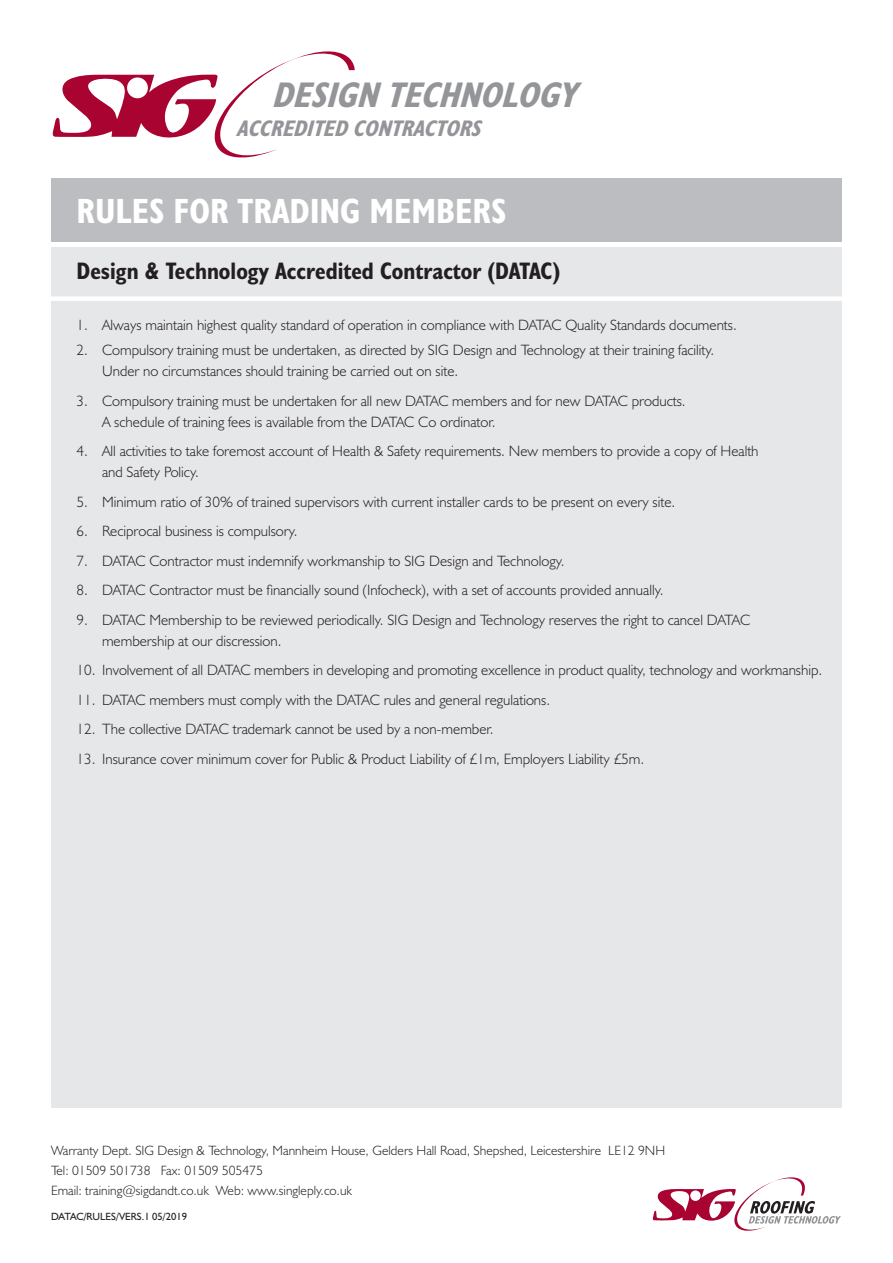
<style>
.page{position:relative;width:893px;height:1263px;background:#fff}
.page>*{position:absolute;margin:0;border:0;box-sizing:border-box;transform-origin:0 0}
.t1{font:italic 700 condensed 35.85px "Humanist 521 BT";color:#939598}
.t2{font:700 condensed 35.25px "Humanist 521 BT";color:#fff}
.t3{font:700 condensed 24px "Humanist 521 BT";color:#231f20}
.t4{font:italic 700 condensed 22.65px "Humanist 521 BT";color:#939598}
.t5{font:300 15px/21px "Humanist 521 BT";color:#231f20}
.t6{font:300 13.5px/20.2px "Humanist 521 BT";color:#231f20}
.t7{font:10.5px "Humanist 521 BT";color:#231f20}
</style>
<div class="page">
<div style="left:51px;top:179px;width:791px;height:63px;background:#bcbdc0"></div>
<div style="left:51px;top:247px;width:791px;height:861px;background:#e6e7e9"></div>
<div style="left:51px;top:296px;width:791px;height:5px;background:#fff"></div>
<svg style="left:653px;top:1177px;width:188px;height:54px"></svg>
<svg style="left:52px;top:51px;width:303px;height:107px"></svg>
<p class="t1" style="left:271px;top:73px;width:317px">DESIGNTECHNOLOGY</p>
<p class="t4" style="left:236px;top:114px;width:253px">ACCREDITEDCONTRACTORS</p>
<p class="t2" style="left:77px;top:189px;width:432px">RULES FOR TRADING MEMBERS</p>
<p class="t3" style="left:77px;top:256px;width:485px">Design &amp; Technology Accredited Contractor (DATAC)</p>
<p class="t5" style="left:77px;top:314px;width:662px">1. Always maintain highest quality standard of operation in compliance with DATAC Quality Standards documents.</p>
<p class="t5" style="left:102px;top:339px;width:614px;text-indent:-26px">2. Compulsory training must be undertaken, as directed by SIG Design and Technology at their training facility.<br>Under no circumstances should training be carried out on site.</p>
<p class="t5" style="left:102px;top:390px;width:585px;text-indent:-26px">3. Compulsory training must be undertaken for all new DATAC members and for new DATAC products.<br>A schedule of training fees is available from the DATAC Co ordinator.</p>
<p class="t5" style="left:102px;top:440px;width:658px;text-indent:-26px">4. All activities to take foremost account of Health &amp; Safety requirements. New members to provide a copy of Health and Safety Policy.</p>
<p class="t5" style="left:77px;top:491px;width:600px">5. Minimum ratio of 30% of trained supervisors with current installer cards to be present on every site.</p>
<p class="t5" style="left:77px;top:520px;width:223px">6. Reciprocal business is compulsory.</p>
<p class="t5" style="left:77px;top:550px;width:489px">7. DATAC Contractor must indemnify workmanship to SIG Design and Technology.</p>
<p class="t5" style="left:77px;top:579px;width:588px">8. DATAC Contractor must be financially sound (Infocheck), with a set of accounts provided annually.</p>
<p class="t5" style="left:102px;top:609px;width:650px;text-indent:-26px">9. DATAC Membership to be reviewed periodically. SIG Design and Technology reserves the right to cancel DATAC membership at our discression.</p>
<p class="t5" style="left:77px;top:659px;width:747px">10. Involvement of all DATAC members in developing and promoting excellence in product quality, technology and workmanship.</p>
<p class="t5" style="left:77px;top:689px;width:475px">11. DATAC members must comply with the DATAC rules and general regulations.</p>
<p class="t5" style="left:77px;top:718px;width:419px">12. The collective DATAC trademark cannot be used by a non-member.</p>
<p class="t5" style="left:77px;top:748px;width:569px">13. Insurance cover minimum cover for Public &amp; Product Liability of £1m, Employers Liability £5m.</p>
<p class="t6" style="left:51px;top:1140px;width:616px">Warranty Dept. SIG Design &amp; Technology, Mannheim House, Gelders Hall Road, Shepshed, Leicestershire LE12 9NH</p>
<p class="t6" style="left:51px;top:1160px;width:303px">Tel: 01509 501738 Fax: 01509 505475<br>Email: training@sigdandt.co.uk Web: www.singleply.co.uk</p>
<p class="t7" style="left:51px;top:1210px;width:138px">DATAC/RULES/VERS.1 05/2019</p>
</div>
